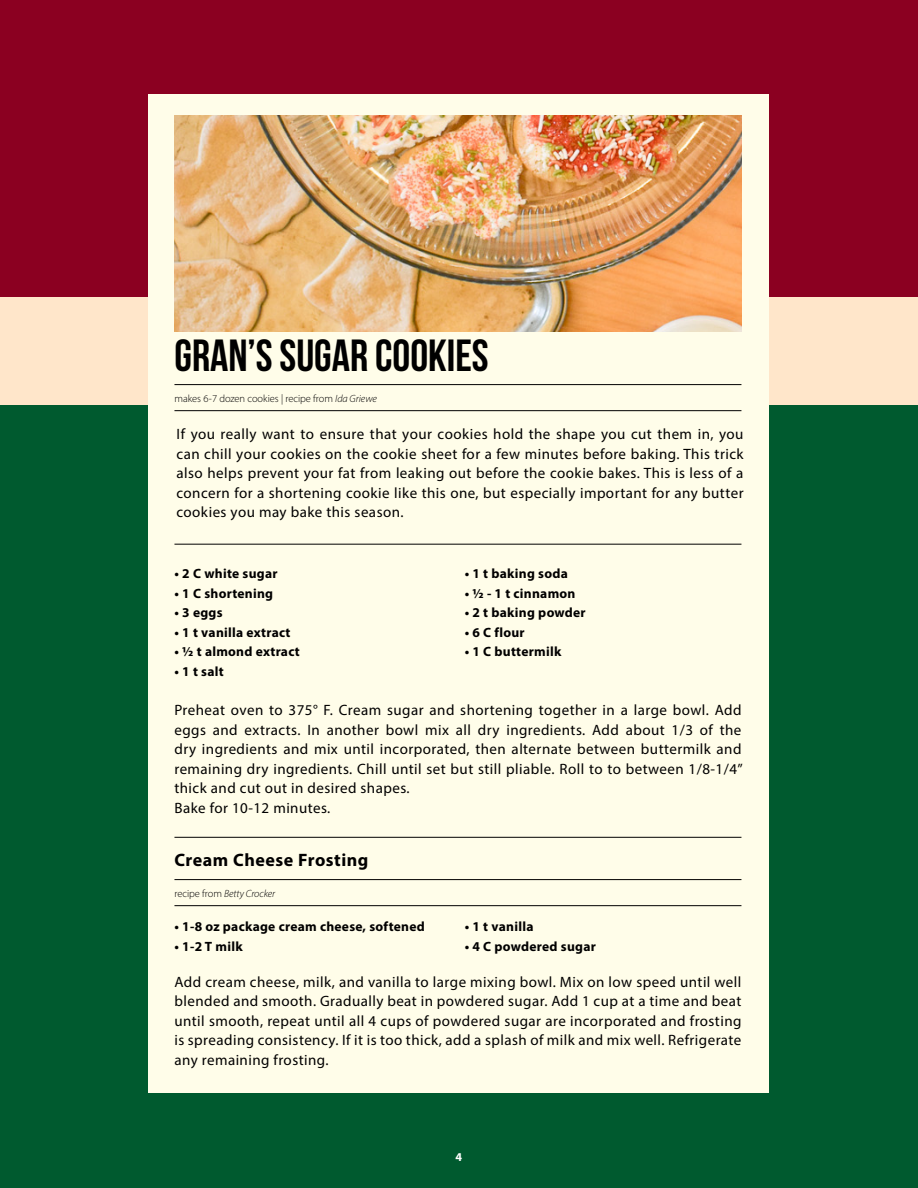
<style>
.page{position:relative;width:918px;height:1188px;background:#fff}
.page>*{position:absolute;margin:0;border:0;box-sizing:border-box;transform-origin:0 0}
.t1{font:700 45px "Bebas Neue";color:#000}
.t2{font:700 18px "Myriad Pro";letter-spacing:.03em;color:#000}
.t3{font:15px/19.5px "Myriad Pro";letter-spacing:.03em;color:#000;text-align:justify}
.t4{font:700 13.5px "Myriad Pro";letter-spacing:.02em;color:#000}
.t5{font:700 12px "Myriad Pro";color:#fff}
.t6{font:300 10.5px "Myriad Pro";letter-spacing:-.005em;color:#000}
.t7{font:italic 300 10.5px "Myriad Pro";letter-spacing:-.005em;color:#000}
.s1{font-style:italic}
.s2{font-style:normal}
</style>
<div class="page">
<div style="left:0;top:1134px;width:918px;height:54px;background:#005a2f"></div>
<div style="left:0;top:398px;width:918px;height:743px;background:#005a2f"></div>
<div style="left:0;top:0;width:918px;height:297px;background:#8b0021"></div>
<div style="left:0;top:297px;width:918px;height:108px;background:#ffe6ca"></div>
<div style="left:148px;top:94px;width:622px;height:1000px;background:#fffde9"></div>
<img style="left:174px;top:116px;width:567px;height:216px">
<hr style="left:174px;top:384px;width:567px;height:1px;background:#000">
<hr style="left:174px;top:879px;width:567px;height:1px;background:#000">
<hr style="left:174px;top:410px;width:567px;height:1px;background:#000">
<hr style="left:174px;top:905px;width:567px;height:1px;background:#000">
<hr style="left:174px;top:544px;width:567px;height:1px;background:#000">
<hr style="left:174px;top:837px;width:567px;height:1px;background:#000">
<h1 class="t1" style="left:174px;top:331px;width:316px">GRAN’S SUGAR COOKIES</h1>
<p class="t6" style="left:174px;top:392px;width:204px">makes 6-7 dozen cookies | recipe from <span class="s1">Ida Griewe</span></p>
<p class="t3" style="left:177px;top:424px;width:569px">If you really want to ensure that your cookies hold the shape you cut them in, you can chill your cookies on the cookie sheet for a few minutes before baking. This trick also helps prevent your fat from leaking out before the cookie bakes. This is less of a concern for a shortening cookie like this one, but especially important for any butter cookies you may bake this season.</p>
<p class="t4" style="left:174px;top:565px;width:105px">• 2 C white sugar</p>
<p class="t4" style="left:174px;top:585px;width:100px">• 1 C shortening</p>
<p class="t4" style="left:174px;top:604px;width:50px">• 3 eggs</p>
<p class="t4" style="left:174px;top:624px;width:118px">• 1 t vanilla extract</p>
<p class="t4" style="left:174px;top:643px;width:127px">• ½ t almond extract</p>
<p class="t4" style="left:174px;top:663px;width:51px">• 1 t salt</p>
<p class="t4" style="left:465px;top:565px;width:105px">• 1 t baking soda</p>
<p class="t4" style="left:465px;top:585px;width:112px">• ½ - 1 t cinnamon</p>
<p class="t4" style="left:465px;top:604px;width:123px">• 2 t baking powder</p>
<p class="t4" style="left:465px;top:624px;width:62px">• 6 C flour</p>
<p class="t4" style="left:465px;top:643px;width:98px">• 1 C buttermilk</p>
<p class="t3" style="left:174px;top:700px;width:570px;text-align:left">Preheat oven to 375° F. Cream sugar and shortening together in a large bowl. Add eggs and extracts. In another bowl mix all dry ingredients. Add about 1/3 of the dry ingredients and mix until incorporated, then alternate between buttermilk and remaining dry ingredients. Chill until set but still pliable. Roll to to between 1/8-1/4” thick and cut out in desired shapes.<br>Bake for 10-12 minutes.</p>
<p class="t2" style="left:174px;top:848px;width:196px">Cream Cheese Frosting</p>
<p class="t7" style="left:174px;top:887px;width:102px"><span class="s2">recipe from</span> Betty Crocker</p>
<p class="t4" style="left:174px;top:918px;width:252px">• 1-8 oz package cream cheese, softened</p>
<p class="t4" style="left:174px;top:938px;width:70px">• 1-2 T milk</p>
<p class="t4" style="left:465px;top:918px;width:70px">• 1 t vanilla</p>
<p class="t4" style="left:465px;top:938px;width:133px">• 4 C powdered sugar</p>
<p class="t3" style="left:174px;top:972px;width:569px">Add cream cheese, milk, and vanilla to large mixing bowl. Mix on low speed until well blended and smooth. Gradually beat in powdered sugar. Add 1 cup at a time and beat until smooth, repeat until all 4 cups of powdered sugar are incorporated and frosting is spreading consistency. If it is too thick, add a splash of milk and mix well. Refrigerate any remaining frosting.</p>
<p class="t5" style="left:456px;top:1149px;width:8px">4</p>
</div>
